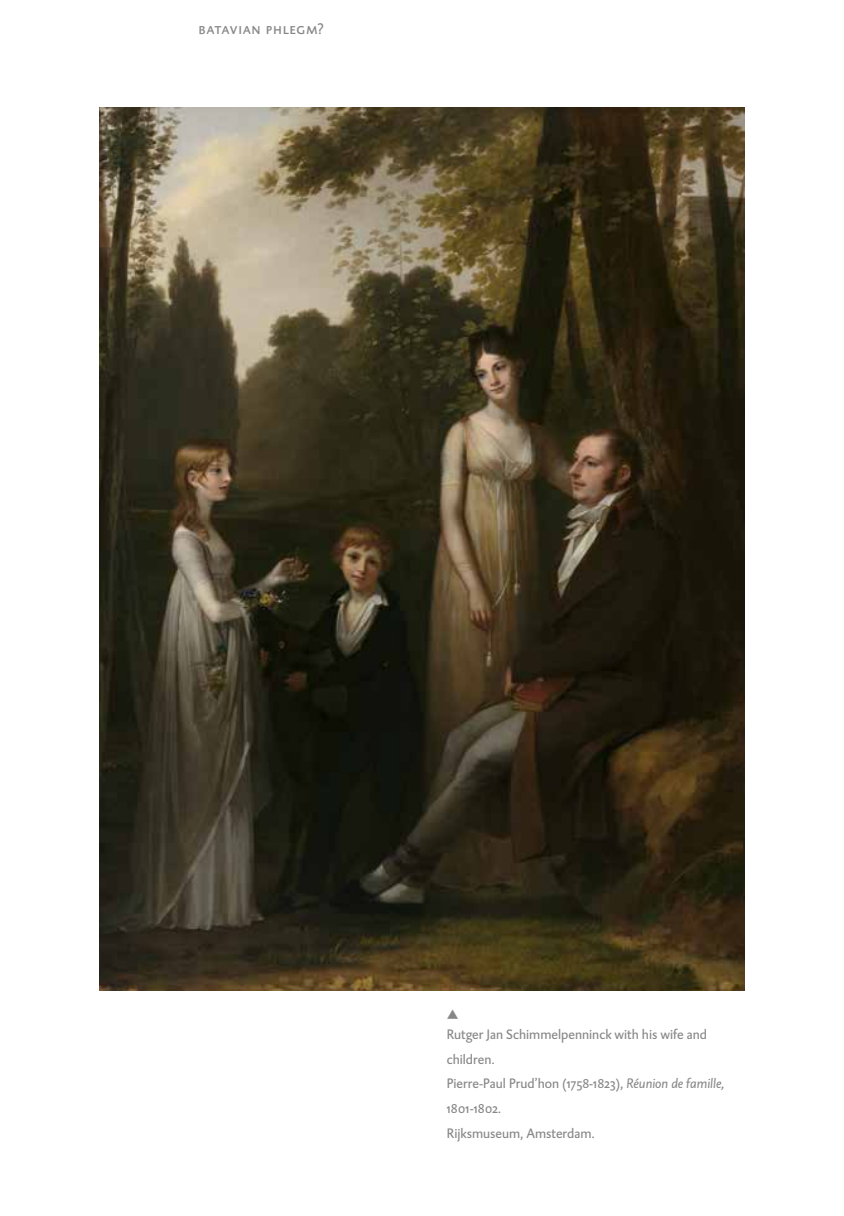
<style>
.page{position:relative;width:844px;height:1216px;background:#fff}
.page>*{position:absolute;margin:0;border:0;box-sizing:border-box;transform-origin:0 0}
.t1{font:15.75px "DTL Caspari T Caps";letter-spacing:.04em;color:#878787}
.t2{font:14px/24.5px "DTL Caspari ST";color:#878787}
.t3{font:13.12px "Pijlen";color:#878787}
.s1{font-style:italic}
</style>
<div class="page">
<img style="left:99px;top:108px;width:645px;height:882px">
<p class="t1" style="left:198px;top:19px;width:126px">batavian phlegm?</p>
<p class="t3" style="left:446px;top:1009px;width:13px">r</p>
<p class="t2" style="left:446px;top:1022px;width:279px">Rutger Jan Schimmelpenninck with his wife and children.<br>Pierre-Paul Prud’hon (1758-1823), <span class="s1">Réunion de famille,<br></span>1801-1802.<br>Rijksmuseum, Amsterdam.</p>
</div>
